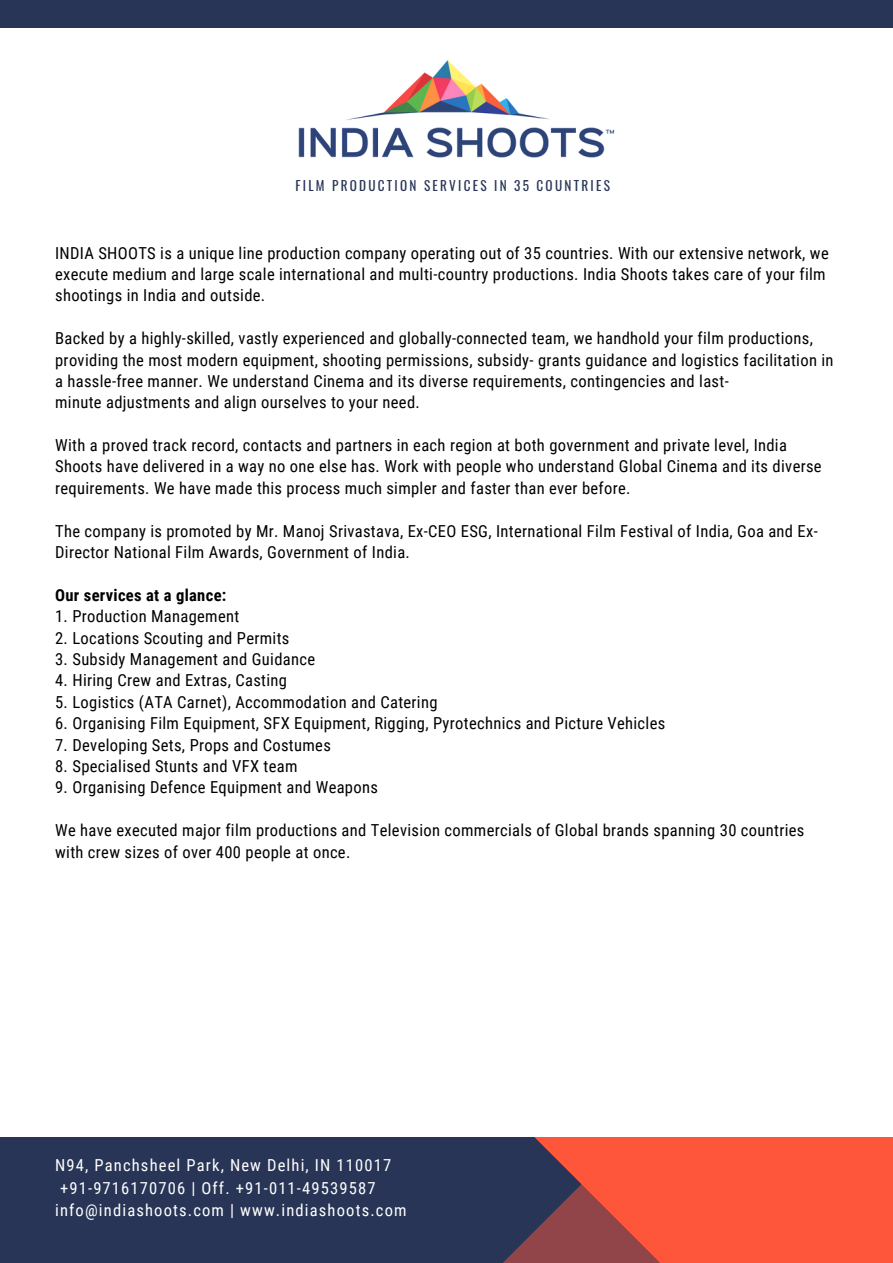
<style>
.page{position:relative;width:893px;height:1263px;background:#283556}
.page>*{position:absolute;margin:0;border:0;box-sizing:border-box;transform-origin:0 0}
.t1{font:16.5px/21.5px "Roboto Condensed";letter-spacing:.02em;color:#000}
.t2{font:16.5px/22.5px "Roboto Condensed";letter-spacing:.07em;color:#fff}
.t3{font:700 16.5px "Roboto Condensed";letter-spacing:.02em;color:#000}
.t4{font:13.2px "Oswald";letter-spacing:.17em;color:#283556}
</style>
<div class="page">
<svg style="left:464px;top:1136px;width:429px;height:127px;fill:#fe563b"></svg>
<div style="left:0;top:28px;width:893px;height:1108px;background:#fff"></div>
<img style="left:298px;top:61px;width:317px;height:97px">
<p class="t4" style="left:295px;top:175px;width:316px">FILM PRODUCTION SERVICES IN 35 COUNTRIES</p>
<p class="t1" style="left:55px;top:242px;width:775px">INDIA SHOOTS is a unique line production company operating out of 35 countries. With our extensive network, we execute medium and large scale international and multi-country productions. India Shoots takes care of your film shootings in India and outside.</p>
<p class="t1" style="left:55px;top:328px;width:780px">Backed by a highly-skilled, vastly experienced and globally-connected team, we handhold your film productions, providing the most modern equipment, shooting permissions, subsidy- grants guidance and logistics facilitation in a hassle-free manner. We understand Cinema and its diverse requirements, contingencies and last-<br>minute adjustments and align ourselves to your need.</p>
<p class="t1" style="left:55px;top:435px;width:768px">With a proved track record, contacts and partners in each region at both government and private level, India<br>Shoots have delivered in a way no one else has. Work with people who understand Global Cinema and its diverse requirements. We have made this process much simpler and faster than ever before.</p>
<p class="t1" style="left:55px;top:520px;width:764px">The company is promoted by Mr. Manoj Srivastava, Ex-CEO ESG, International Film Festival of India, Goa and Ex-<br>Director National Film Awards, Government of India.</p>
<p class="t3" style="left:55px;top:585px;width:173px">Our services at a glance:</p>
<p class="t1" style="left:55px;top:606px;width:186px">1. Production Management</p>
<p class="t1" style="left:55px;top:627px;width:236px">2. Locations Scouting and Permits</p>
<p class="t1" style="left:55px;top:649px;width:262px">3. Subsidy Management and Guidance</p>
<p class="t1" style="left:55px;top:670px;width:233px">4. Hiring Crew and Extras, Casting</p>
<p class="t1" style="left:55px;top:691px;width:384px">5. Logistics (ATA Carnet), Accommodation and Catering</p>
<p class="t1" style="left:55px;top:713px;width:612px">6. Organising Film Equipment, SFX Equipment, Rigging, Pyrotechnics and Picture Vehicles</p>
<p class="t1" style="left:55px;top:734px;width:277px">7. Developing Sets, Props and Costumes</p>
<p class="t1" style="left:55px;top:756px;width:244px">8. Specialised Stunts and VFX team</p>
<p class="t1" style="left:55px;top:777px;width:324px">9. Organising Defence Equipment and Weapons</p>
<p class="t1" style="left:55px;top:820px;width:751px">We have executed major film productions and Television commercials of Global brands spanning 30 countries with crew sizes of over 400 people at once.</p>
<p class="t2" style="left:55px;top:1154px;width:353px">N94, Panchsheel Park, New Delhi, IN 110017 +91-9716170706 | Off. +91-011-49539587 info@indiashoots.com | www.indiashoots.com</p>
</div>
